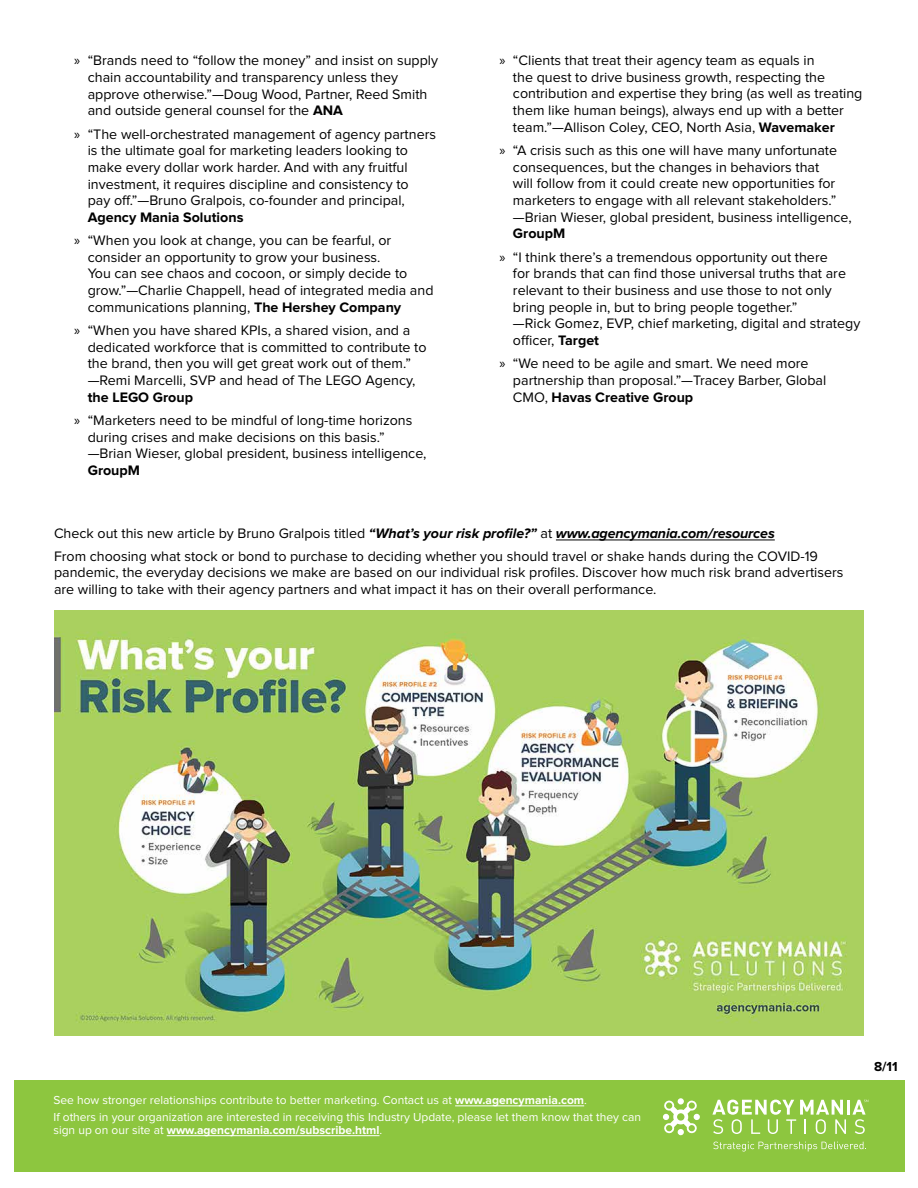
<style>
.page{position:relative;width:918px;height:1188px;background:#fff}
.page>*{position:absolute;margin:0;border:0;box-sizing:border-box;transform-origin:0 0}
.t1{font:14.25px/16.6px "Proxima Nova";color:#000}
.t2{font:700 14.25px "Proxima Nova";color:#000}
.t3{font:700 13.5px "Proxima Nova";color:#000}
.t4{font:12px/17.1px "Proxima Nova";color:#fff}
.t5{font:700 12px "Proxima Nova";color:#fff}
.s1{font-family:"Myriad Pro"}
.s2{font-weight:700}
.s3{font-weight:700;font-style:italic}
.s4{font-weight:400}
</style>
<div class="page">
<div style="left:14px;top:1081px;width:891px;height:91px;background:#8dc63f"></div>
<hr style="left:847px;top:1100px;width:3px;height:15px;background:#fff">
<svg style="left:712px;top:1100px;width:134px;height:34px"></svg>
<div style="left:693px;top:1114px;width:7px;height:6px;background:#fff;border-radius:50%"></div>
<svg style="left:663px;top:1100px;width:34px;height:34px"></svg>
<svg style="left:713px;top:1142px;width:153px;height:10px"></svg>
<svg style="left:852px;top:1100px;width:16px;height:34px"></svg>
<hr style="left:455px;top:1106px;width:129px;height:1px;background:#fff">
<hr style="left:167px;top:1135px;width:213px;height:1px;background:#fff">
<img style="left:54px;top:610px;width:810px;height:425px">
<hr style="left:556px;top:540px;width:219px;height:1px;background:#000">
<p class="t1" style="left:88px;top:53px;width:352px;text-indent:-13px"><span class="s1">»</span> “Brands need to “follow the money” and insist on supply chain accountability and transparency unless they approve otherwise.”—Doug Wood, Partner, Reed Smith and outside general counsel for the <span class="s2">ANA</span></p>
<p class="t1" style="left:88px;top:126px;width:350px;text-indent:-13px"><span class="s1">»</span> “The well-orchestrated management of agency partners is the ultimate goal for marketing leaders looking to make every dollar work harder. And with any fruitful investment, it requires discipline and consistency to<br>pay off.”—Bruno Gralpois, co-founder and principal,</p>
<p class="t1" style="left:74px;top:206px;width:319px;line-height:23.4px;text-indent:13px"><span class="s2">Agency Mania Solutions<br></span><span class="s1">»</span> “When you look at change, you can be fearful, or</p>
<p class="t1" style="left:88px;top:249px;width:347px">consider an opportunity to grow your business.<br>You can see chaos and cocoon, or simply decide to grow.”—Charlie Chappell, head of integrated media and communications planning, <span class="s2">The Hershey Company</span></p>
<p class="t1" style="left:88px;top:323px;width:340px;text-indent:-13px"><span class="s1">»</span> “When you have shared KPIs, a shared vision, and a dedicated workforce that is committed to contribute to the brand, then you will get great work out of them.” —Remi Marcelli, SVP and head of The LEGO Agency,</p>
<p class="t1" style="left:74px;top:386px;width:340px;line-height:23.4px;text-indent:13px"><span class="s2">the LEGO Group<br></span><span class="s1">»</span> “Marketers need to be mindful of long-time horizons</p>
<p class="t1" style="left:88px;top:429px;width:340px">during crises and make decisions on this basis.” —Brian Wieser, global president, business intelligence,</p>
<p class="t2" style="left:88px;top:464px;width:54px">GroupM</p>
<p class="t1" style="left:513px;top:53px;width:351px;text-indent:-13px"><span class="s1">»</span> “Clients that treat their agency team as equals in<br>the quest to drive business growth, respecting the contribution and expertise they bring (as well as treating them like human beings), always end up with a better team.”—Allison Coley, CEO, North Asia, <span class="s2">Wavemaker</span></p>
<p class="t1" style="left:513px;top:143px;width:340px;text-indent:-13px"><span class="s1">»</span> “A crisis such as this one will have many unfortunate consequences, but the changes in behaviors that<br>will follow from it could create new opportunities for marketers to engage with all relevant stakeholders.” —Brian Wieser, global president, business intelligence,</p>
<p class="t1" style="left:499px;top:223px;width:330px;line-height:23.4px;text-indent:13px"><span class="s2">GroupM<br></span><span class="s1">»</span> “I think there’s a tremendous opportunity out there</p>
<p class="t1" style="left:513px;top:266px;width:349px">for brands that can find those universal truths that are relevant to their business and use those to not only bring people in, but to bring people together.”<br>—Rick Gomez, EVP, chief marketing, digital and strategy officer, <span class="s2">Target</span></p>
<p class="t1" style="left:513px;top:356px;width:315px;text-indent:-13px"><span class="s1">»</span> “We need to be agile and smart. We need more partnership than proposal.”—Tracey Barber, Global<br>CMO, <span class="s2">Havas Creative Group</span></p>
<p class="t1" style="left:54px;top:522px;width:766px;line-height:23.2px">Check out this new article by Bruno Gralpois titled <span class="s3">“What’s your risk profile?”</span> at <span class="s3">www.agencymania.com/resources<br></span>From choosing what stock or bond to purchase to deciding whether you should travel or shake hands during the COVID-19</p>
<p class="t1" style="left:54px;top:565px;width:791px">pandemic, the everyday decisions we make are based on our individual risk profiles. Discover how much risk brand advertisers are willing to take with their agency partners and what impact it has on their overall performance.</p>
<p class="t4" style="left:53px;top:1092px;width:589px">See how stronger relationships contribute to better marketing. Contact us at <span class="s2">www.agencymania.com</span>.<br>If others in your organization are interested in receiving this Industry Update, please let them know that they can</p>
<p class="t5" style="left:53px;top:1125px;width:330px"><span class="s4">sign up on our site at</span> www.agencymania.com/subscribe.html<span class="s4">.</span></p>
<p class="t3" style="left:874px;top:1060px;width:25px">8/11</p>
</div>
